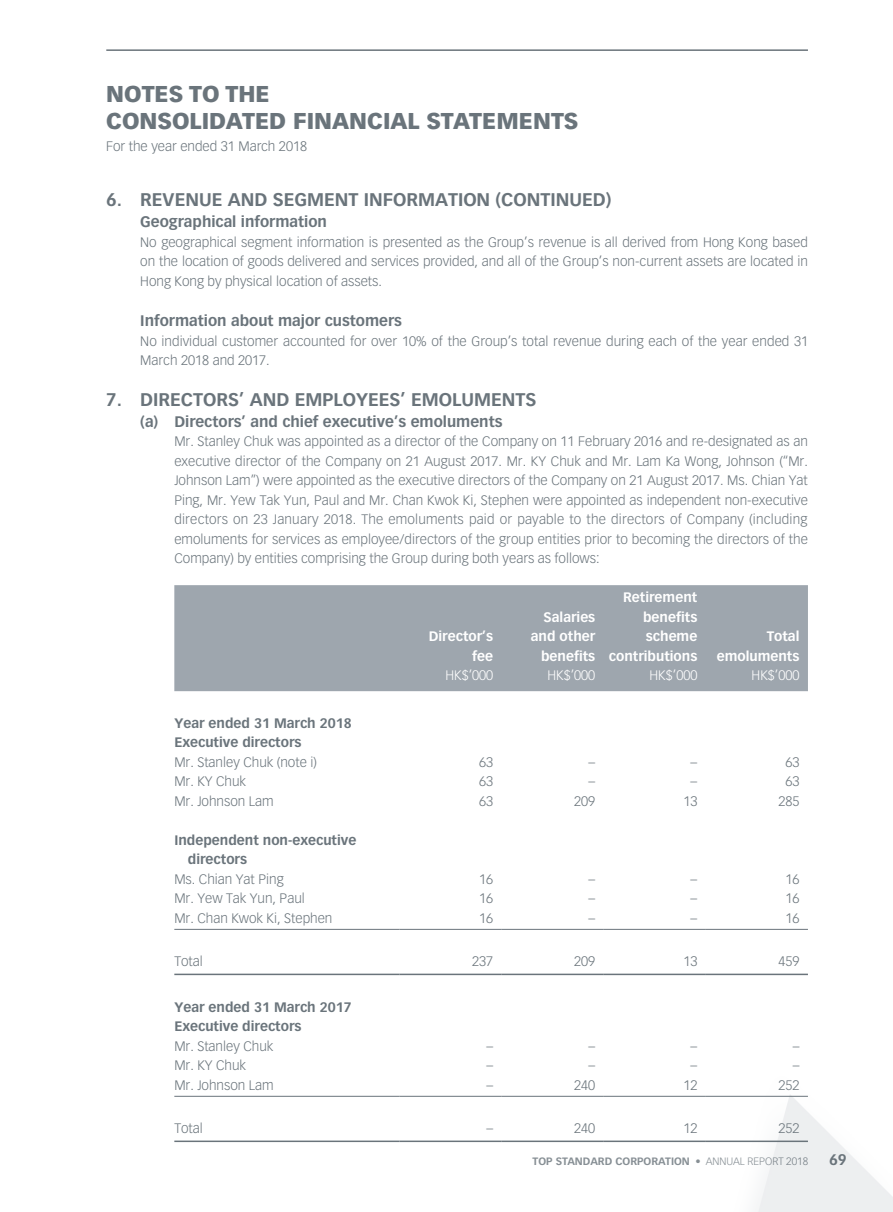
<style>
.page{position:relative;width:893px;height:1212px;background:#fff}
.page>*{position:absolute;margin:0;border:0;box-sizing:border-box;transform-origin:0 0}
.t1{font:900 22.5px/27px "Vectora LT Std";color:#6a747b}
._01_H1{font:700 18px "Vectora LT Std";color:#6a747b}
._02_H2{font:700 15px "Vectora LT Std";color:#6a747b}
._00_txt{font:300 13.5px/19.5px "Vectora LT Std";color:#6a747b;text-align:justify}
._50_Table_txt{font:300 13.5px "Vectora LT Std";color:#6a747b}
._50_Table_txt-2{font:700 13.5px "Vectora LT Std";color:#6a747b}
._50_Table_txt-3{font:700 13.5px "Vectora LT Std";color:#fff}
._50_Table_txt-4{font:300 13.5px "Vectora LT Std";color:#fff}
.t2{font:700 10.5px "Vectora LT Std";color:#6a747b}
.s1{font-weight:300}
</style>
<div class="page">
<hr style="left:106px;top:49px;width:702px;height:2px;background:#6a747b">
<div style="left:174px;top:585px;width:634px;height:106px;background:#9ea6ae"></div>
<hr style="left:174px;top:929px;width:226px;height:1px;background:#6a747b">
<hr style="left:400px;top:929px;width:102px;height:1px;background:#6a747b">
<hr style="left:502px;top:929px;width:102px;height:1px;background:#6a747b">
<hr style="left:604px;top:929px;width:102px;height:1px;background:#6a747b">
<hr style="left:706px;top:929px;width:102px;height:1px;background:#6a747b">
<hr style="left:174px;top:973px;width:226px;height:2px;background:#6a747b">
<hr style="left:400px;top:973px;width:102px;height:2px;background:#6a747b">
<hr style="left:502px;top:973px;width:102px;height:2px;background:#6a747b">
<hr style="left:604px;top:973px;width:102px;height:2px;background:#6a747b">
<hr style="left:706px;top:973px;width:102px;height:2px;background:#6a747b">
<hr style="left:174px;top:1096px;width:226px;height:1px;background:#6a747b">
<hr style="left:400px;top:1096px;width:102px;height:1px;background:#6a747b">
<hr style="left:502px;top:1096px;width:102px;height:1px;background:#6a747b">
<hr style="left:604px;top:1096px;width:102px;height:1px;background:#6a747b">
<hr style="left:706px;top:1096px;width:102px;height:1px;background:#6a747b">
<hr style="left:174px;top:1140px;width:226px;height:2px;background:#6a747b">
<hr style="left:400px;top:1140px;width:102px;height:2px;background:#6a747b">
<hr style="left:502px;top:1140px;width:102px;height:2px;background:#6a747b">
<hr style="left:604px;top:1140px;width:102px;height:2px;background:#6a747b">
<hr style="left:706px;top:1140px;width:102px;height:2px;background:#6a747b">
<h1 class="t1" style="left:106px;top:80px;width:474px">NOTES TO THE<br>CONSOLIDATED FINANCIAL STATEMENTS</h1>
<p class="_00_txt" style="left:106px;top:137px;width:202px">For the year ended 31 March 2018</p>
<p class="_01_H1" style="left:106px;top:189px;width:507px">6. REVENUE AND SEGMENT INFORMATION (CONTINUED)</p>
<p class="_02_H2" style="left:140px;top:213px;width:188px">Geographical information</p>
<p class="_00_txt" style="left:140px;top:232px;width:669px">No geographical segment information is presented as the Group’s revenue is all derived from Hong Kong based on the location of goods delivered and services provided, and all of the Group’s non-current assets are located in Hong Kong by physical location of assets.</p>
<p class="_02_H2" style="left:140px;top:312px;width:263px">Information about major customers</p>
<p class="_00_txt" style="left:140px;top:331px;width:669px">No individual customer accounted for over 10% of the Group’s total revenue during each of the year ended 31<br>March 2018 and 2017.</p>
<p class="_01_H1" style="left:106px;top:388px;width:432px">7. DIRECTORS’ AND EMPLOYEES’ EMOLUMENTS</p>
<p class="_02_H2" style="left:140px;top:412px;width:364px">(a) Directors’ and chief executive’s emoluments</p>
<p class="_00_txt" style="left:174px;top:432px;width:635px">Mr. Stanley Chuk was appointed as a director of the Company on 11 February 2016 and re-designated as an executive director of the Company on 21 August 2017. Mr. KY Chuk and Mr. Lam Ka Wong, Johnson (“Mr.<br>Johnson Lam”) were appointed as the executive directors of the Company on 21 August 2017. Ms. Chian Yat Ping, Mr. Yew Tak Yun, Paul and Mr. Chan Kwok Ki, Stephen were appointed as independent non-executive directors on 23 January 2018. The emoluments paid or payable to the directors of Company (including emoluments for services as employee/directors of the group entities prior to becoming the directors of the Company) by entities comprising the Group during both years as follows:</p>
<p class="_50_Table_txt-3" style="left:429px;top:628px;width:66px">Director’s</p>
<p class="_50_Table_txt-3" style="left:544px;top:609px;width:53px">Salaries</p>
<p class="_50_Table_txt-3" style="left:531px;top:628px;width:66px">and other</p>
<p class="_50_Table_txt-3" style="left:623px;top:589px;width:76px">Retirement</p>
<p class="_50_Table_txt-3" style="left:643px;top:609px;width:56px">benefits</p>
<p class="_50_Table_txt-3" style="left:646px;top:628px;width:53px">scheme</p>
<p class="_50_Table_txt-3" style="left:767px;top:628px;width:34px">Total</p>
<p class="_50_Table_txt-3" style="left:472px;top:648px;width:22px">fee</p>
<p class="_50_Table_txt-3" style="left:541px;top:648px;width:56px">benefits</p>
<p class="_50_Table_txt-3" style="left:609px;top:648px;width:90px">contributions</p>
<p class="_50_Table_txt-3" style="left:717px;top:648px;width:84px">emoluments</p>
<p class="_50_Table_txt-4" style="left:445px;top:668px;width:49px">HK$’000</p>
<p class="_50_Table_txt-4" style="left:547px;top:668px;width:49px">HK$’000</p>
<p class="_50_Table_txt-4" style="left:649px;top:668px;width:49px">HK$’000</p>
<p class="_50_Table_txt-4" style="left:752px;top:668px;width:49px">HK$’000</p>
<p class="_50_Table_txt-2" style="left:174px;top:715px;width:179px">Year ended 31 March 2018</p>
<p class="_50_Table_txt-2" style="left:174px;top:734px;width:129px">Executive directors</p>
<p class="_50_Table_txt" style="left:174px;top:754px;width:144px">Mr. Stanley Chuk (note i)</p>
<p class="_50_Table_txt" style="left:479px;top:754px;width:16px">63</p>
<p class="_50_Table_txt" style="left:589px;top:754px;width:8px">–</p>
<p class="_50_Table_txt" style="left:691px;top:754px;width:8px">–</p>
<p class="_50_Table_txt" style="left:785px;top:754px;width:16px">63</p>
<p class="_50_Table_txt" style="left:174px;top:774px;width:73px">Mr. KY Chuk</p>
<p class="_50_Table_txt" style="left:479px;top:774px;width:16px">63</p>
<p class="_50_Table_txt" style="left:589px;top:774px;width:8px">–</p>
<p class="_50_Table_txt" style="left:691px;top:774px;width:8px">–</p>
<p class="_50_Table_txt" style="left:785px;top:774px;width:16px">63</p>
<p class="_50_Table_txt" style="left:174px;top:793px;width:101px">Mr. Johnson Lam</p>
<p class="_50_Table_txt" style="left:479px;top:793px;width:16px">63</p>
<p class="_50_Table_txt" style="left:574px;top:793px;width:23px">209</p>
<p class="_50_Table_txt" style="left:683px;top:793px;width:16px">13</p>
<p class="_50_Table_txt" style="left:778px;top:793px;width:23px">285</p>
<p class="_50_Table_txt-2" style="left:174px;top:832px;width:183px">Independent non-executive</p>
<p class="_50_Table_txt-2" style="left:188px;top:851px;width:61px">directors</p>
<p class="_50_Table_txt" style="left:174px;top:871px;width:111px">Ms. Chian Yat Ping</p>
<p class="_50_Table_txt" style="left:479px;top:871px;width:16px">16</p>
<p class="_50_Table_txt" style="left:589px;top:871px;width:8px">–</p>
<p class="_50_Table_txt" style="left:691px;top:871px;width:8px">–</p>
<p class="_50_Table_txt" style="left:785px;top:871px;width:16px">16</p>
<p class="_50_Table_txt" style="left:174px;top:891px;width:132px">Mr. Yew Tak Yun, Paul</p>
<p class="_50_Table_txt" style="left:479px;top:891px;width:16px">16</p>
<p class="_50_Table_txt" style="left:589px;top:891px;width:8px">–</p>
<p class="_50_Table_txt" style="left:691px;top:891px;width:8px">–</p>
<p class="_50_Table_txt" style="left:785px;top:891px;width:16px">16</p>
<p class="_50_Table_txt" style="left:174px;top:910px;width:160px">Mr. Chan Kwok Ki, Stephen</p>
<p class="_50_Table_txt" style="left:479px;top:910px;width:16px">16</p>
<p class="_50_Table_txt" style="left:589px;top:910px;width:8px">–</p>
<p class="_50_Table_txt" style="left:691px;top:910px;width:8px">–</p>
<p class="_50_Table_txt" style="left:785px;top:910px;width:16px">16</p>
<p class="_50_Table_txt" style="left:174px;top:954px;width:30px">Total</p>
<p class="_50_Table_txt" style="left:472px;top:954px;width:23px">237</p>
<p class="_50_Table_txt" style="left:574px;top:954px;width:23px">209</p>
<p class="_50_Table_txt" style="left:683px;top:954px;width:16px">13</p>
<p class="_50_Table_txt" style="left:778px;top:954px;width:23px">459</p>
<p class="_50_Table_txt-2" style="left:174px;top:999px;width:179px">Year ended 31 March 2017</p>
<p class="_50_Table_txt-2" style="left:174px;top:1018px;width:129px">Executive directors</p>
<p class="_50_Table_txt" style="left:174px;top:1038px;width:101px">Mr. Stanley Chuk</p>
<p class="_50_Table_txt" style="left:486px;top:1038px;width:8px">–</p>
<p class="_50_Table_txt" style="left:589px;top:1038px;width:8px">–</p>
<p class="_50_Table_txt" style="left:691px;top:1038px;width:8px">–</p>
<p class="_50_Table_txt" style="left:793px;top:1038px;width:8px">–</p>
<p class="_50_Table_txt" style="left:174px;top:1058px;width:73px">Mr. KY Chuk</p>
<p class="_50_Table_txt" style="left:486px;top:1058px;width:8px">–</p>
<p class="_50_Table_txt" style="left:589px;top:1058px;width:8px">–</p>
<p class="_50_Table_txt" style="left:691px;top:1058px;width:8px">–</p>
<p class="_50_Table_txt" style="left:793px;top:1058px;width:8px">–</p>
<p class="_50_Table_txt" style="left:174px;top:1077px;width:101px">Mr. Johnson Lam</p>
<p class="_50_Table_txt" style="left:486px;top:1077px;width:8px">–</p>
<p class="_50_Table_txt" style="left:574px;top:1077px;width:23px">240</p>
<p class="_50_Table_txt" style="left:683px;top:1077px;width:16px">12</p>
<p class="_50_Table_txt" style="left:778px;top:1077px;width:23px">252</p>
<p class="_50_Table_txt" style="left:174px;top:1121px;width:30px">Total</p>
<p class="_50_Table_txt" style="left:486px;top:1121px;width:8px">–</p>
<p class="_50_Table_txt" style="left:574px;top:1121px;width:23px">240</p>
<p class="_50_Table_txt" style="left:683px;top:1121px;width:16px">12</p>
<p class="_50_Table_txt" style="left:778px;top:1121px;width:23px">252</p>
<p class="t2" style="left:533px;top:1155px;width:277px">TOP STANDARD CORPORATION <span class="s1">• ANNUAL REPORT 2018</span></p>
<p class="_02_H2" style="left:829px;top:1150px;width:19px">69</p>
</div>
